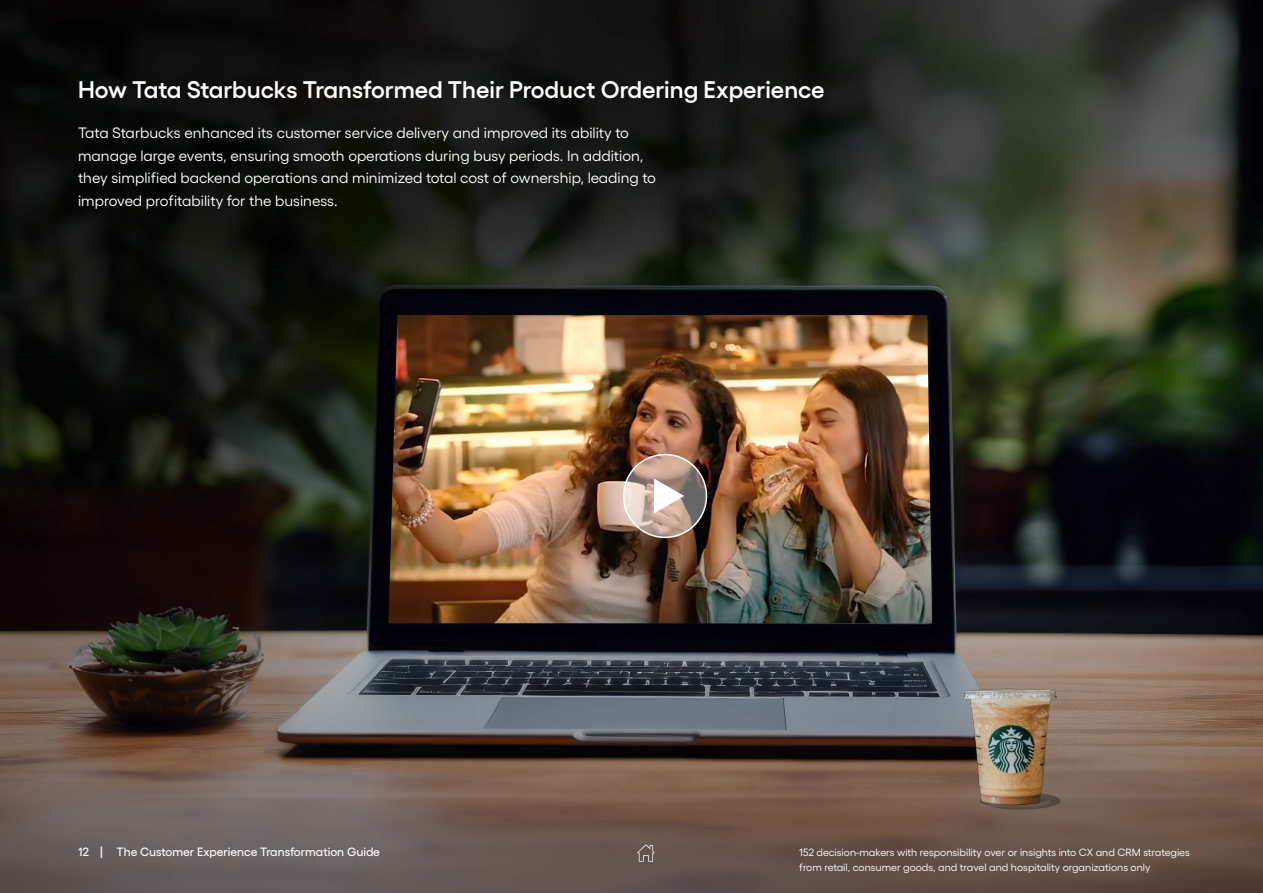
<style>
.page{position:relative;width:1263px;height:893px;background:#fff}
.page>*{position:absolute;margin:0;border:0;box-sizing:border-box;transform-origin:0 0}
.t1{font:600 24px "Gellix";color:#fff}
.t2{font:15px/22.5px "Gellix";color:#fff}
.t3{font:500 12px "Gellix";color:#fff}
.t4{font:10.5px/15px "Gellix";color:#fff}
</style>
<div class="page">
<img style="left:0;top:0;width:1263px;height:893px">
<svg style="left:637px;top:844px;width:18px;height:18px"></svg>
<img style="left:388px;top:315px;width:544px;height:308px">
<svg style="left:623px;top:454px;width:83px;height:83px;background:#baa298"></svg>
<svg style="left:654px;top:478px;width:30px;height:35px"></svg>
<div style="left:623px;top:454px;width:84px;height:84px;border:2px solid #fff;border-radius:50%"></div>
<img style="left:950px;top:660px;width:126px;height:150px">
<h1 class="t1" style="left:78px;top:71px;width:748px">How Tata Starbucks Transformed Their Product Ordering Experience</h1>
<p class="t2" style="left:78px;top:120px;width:579px">Tata Starbucks enhanced its customer service delivery and improved its ability to manage large events, ensuring smooth operations during busy periods. In addition, they simplified backend operations and minimized total cost of ownership, leading to improved profitability for the business.</p>
<p class="t3" style="left:78px;top:842px;width:303px">12 | The Customer Experience Transformation Guide</p>
<p class="t4" style="left:799px;top:843px;width:392px">152 decision-makers with responsibility over or insights into CX and CRM strategies from retail, consumer goods, and travel and hospitality organizations only</p>
</div>
